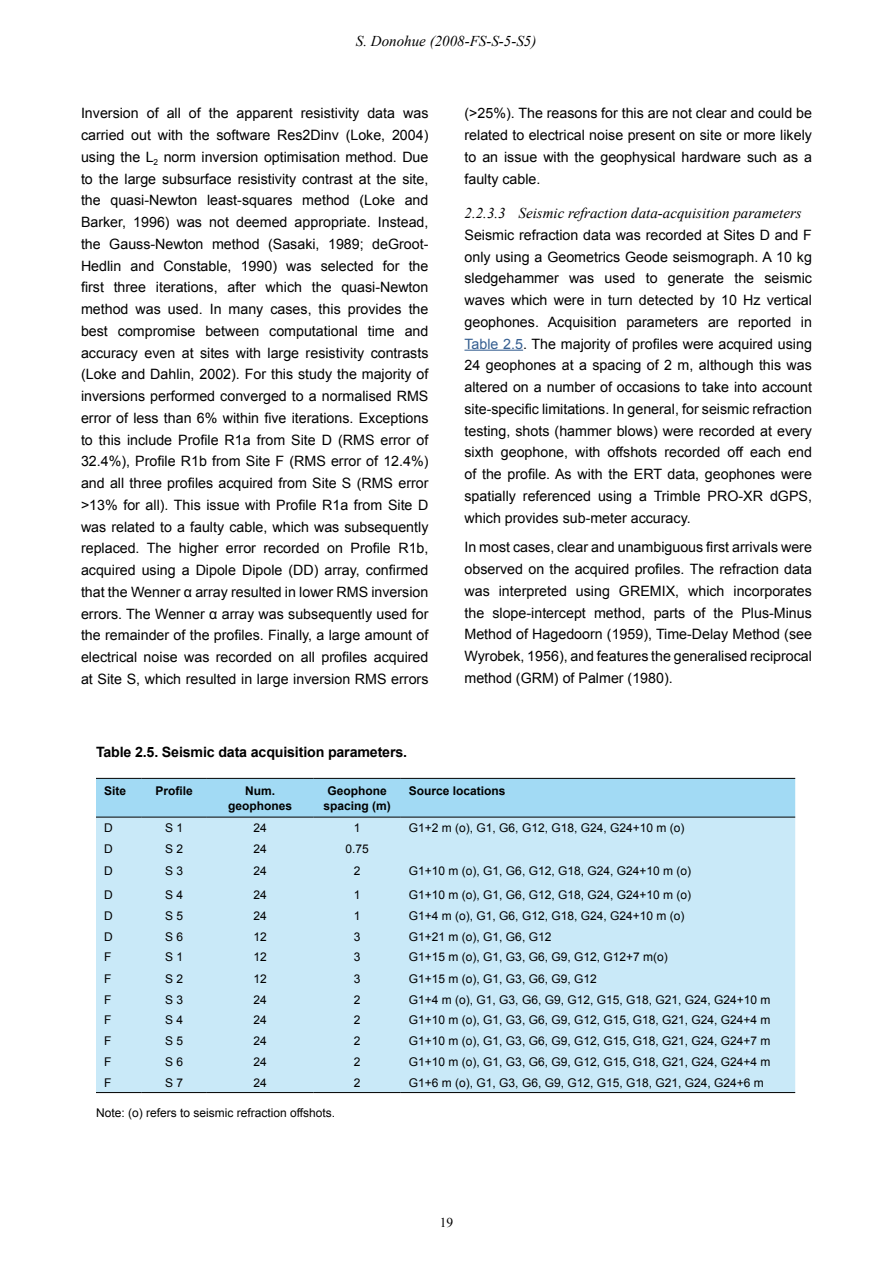
<style>
.page{position:relative;width:893px;height:1263px;background:#fff}
.page>*{position:absolute;margin:0;border:0;box-sizing:border-box;transform-origin:0 0}
.t1{font:italic 15px "Times New Roman";color:#000}
.t2{font:14.25px/21.8px "Arial";color:#000;text-align:justify}
.THpTableCaption{font:700 14.25px "Arial";letter-spacing:-.01em;color:#000}
.t3{font:13.5px "Times New Roman";color:#000}
.TLpTableLeft{font:12px "Arial";color:#000}
.CCpColumnHeadCentred{font:700 12px/15px "Arial";color:#000;text-align:center}
.TFpTableFootnote{font:12px "Arial";color:#000}
.s1{color:#365f91}
</style>
<div class="page">
<hr style="left:464px;top:350px;width:59px;height:1px;background:#365f91">
<div style="left:96px;top:779px;width:699px;height:38px;background:#a2daf4"></div>
<div style="left:96px;top:818px;width:699px;height:274px;background:#c9e9f8"></div>
<hr style="left:96px;top:778px;width:46px;height:1px;background:#000">
<hr style="left:142px;top:778px;width:65px;height:1px;background:#000">
<hr style="left:207px;top:778px;width:106px;height:1px;background:#000">
<hr style="left:313px;top:778px;width:88px;height:1px;background:#000">
<hr style="left:401px;top:778px;width:394px;height:1px;background:#000">
<hr style="left:96px;top:817px;width:46px;height:1px;background:#000">
<hr style="left:142px;top:817px;width:65px;height:1px;background:#000">
<hr style="left:207px;top:817px;width:106px;height:1px;background:#000">
<hr style="left:313px;top:817px;width:88px;height:1px;background:#000">
<hr style="left:401px;top:817px;width:394px;height:1px;background:#000">
<hr style="left:96px;top:1092px;width:46px;height:1px;background:#000">
<hr style="left:142px;top:1092px;width:65px;height:1px;background:#000">
<hr style="left:207px;top:1092px;width:106px;height:1px;background:#000">
<hr style="left:313px;top:1092px;width:88px;height:1px;background:#000">
<hr style="left:401px;top:1092px;width:394px;height:1px;background:#000">
<p class="t1" style="left:356px;top:31px;width:182px">S. Donohue (2008-FS-S-5-S5)</p>
<p class="t2" style="left:81px;top:103px;width:349px">Inversion of all of the apparent resistivity data was carried out with the software Res2Dinv (Loke, 2004) using the L<sub>2</sub> norm inversion optimisation method. Due to the large subsurface resistivity contrast at the site, the quasi-Newton least-squares method (Loke and Barker, 1996) was not deemed appropriate. Instead, the Gauss-Newton method (Sasaki, 1989; deGroot-Hedlin and Constable, 1990) was selected for the first three iterations, after which the quasi-Newton method was used. In many cases, this provides the best compromise between computational time and accuracy even at sites with large resistivity contrasts (Loke and Dahlin, 2002). For this study the majority of inversions performed converged to a normalised RMS error of less than 6% within five iterations. Exceptions to this include Profile R1a from Site D (RMS error of 32.4%), Profile R1b from Site F (RMS error of 12.4%) and all three profiles acquired from Site S (RMS error &gt;13% for all). This issue with Profile R1a from Site D was related to a faulty cable, which was subsequently replaced. The higher error recorded on Profile R1b, acquired using a Dipole Dipole (DD) array, confirmed that the Wenner α array resulted in lower RMS inversion errors. The Wenner α array was subsequently used for the remainder of the profiles. Finally, a large amount of electrical noise was recorded on all profiles acquired at Site S, which resulted in large inversion RMS errors</p>
<p class="t2" style="left:464px;top:103px;width:349px">(&gt;25%). The reasons for this are not clear and could be related to electrical noise present on site or more likely to an issue with the geophysical hardware such as a faulty cable.</p>
<p class="t1" style="left:464px;top:203px;width:339px">2.2.3.3 Seismic refraction data-acquisition parameters</p>
<p class="t2" style="left:464px;top:224px;width:349px">Seismic refraction data was recorded at Sites D and F only using a Geometrics Geode seismograph. A 10 kg sledgehammer was used to generate the seismic waves which were in turn detected by 10 Hz vertical geophones. Acquisition parameters are reported in <span class="s1">Table 2.5</span>. The majority of profiles were acquired using 24 geophones at a spacing of 2 m, although this was altered on a number of occasions to take into account site-specific limitations. In general, for seismic refraction testing, shots (hammer blows) were recorded at every sixth geophone, with offshots recorded off each end of the profile. As with the ERT data, geophones were spatially referenced using a Trimble PRO-XR dGPS, which provides sub-meter accuracy.</p>
<p class="t2" style="left:464px;top:537px;width:349px">In most cases, clear and unambiguous first arrivals were observed on the acquired profiles. The refraction data was interpreted using GREMIX, which incorporates the slope-intercept method, parts of the Plus-Minus Method of Hagedoorn (1959), Time-Delay Method (see Wyrobek, 1956), and features the generalised reciprocal method (GRM) of Palmer (1980).</p>
<p class="THpTableCaption" style="left:96px;top:742px;width:313px">Table 2.5. Seismic data acquisition parameters.</p>
<p class="CCpColumnHeadCentred" style="left:104px;top:783px;width:24px">Site</p>
<p class="CCpColumnHeadCentred" style="left:156px;top:783px;width:39px">Profile</p>
<p class="CCpColumnHeadCentred" style="left:228px;top:783px;width:66px">Num. geophones</p>
<p class="CCpColumnHeadCentred" style="left:323px;top:783px;width:69px">Geophone spacing (m)</p>
<p class="CCpColumnHeadCentred" style="left:409px;top:783px;width:98px">Source locations</p>
<p class="TLpTableLeft" style="left:104px;top:820px;width:10px">D</p>
<p class="TLpTableLeft" style="left:165px;top:820px;width:20px">S 1</p>
<p class="TLpTableLeft" style="left:253px;top:820px;width:15px">24</p>
<p class="TLpTableLeft" style="left:354px;top:820px;width:8px">1</p>
<p class="TLpTableLeft" style="left:409px;top:820px;width:277px">G1+2 m (o), G1, G6, G12, G18, G24, G24+10 m (o)</p>
<p class="TLpTableLeft" style="left:104px;top:840px;width:10px">D</p>
<p class="TLpTableLeft" style="left:165px;top:840px;width:20px">S 2</p>
<p class="TLpTableLeft" style="left:253px;top:840px;width:15px">24</p>
<p class="TLpTableLeft" style="left:345px;top:840px;width:25px">0.75</p>
<p class="TLpTableLeft" style="left:104px;top:863px;width:10px">D</p>
<p class="TLpTableLeft" style="left:165px;top:863px;width:20px">S 3</p>
<p class="TLpTableLeft" style="left:253px;top:863px;width:15px">24</p>
<p class="TLpTableLeft" style="left:354px;top:863px;width:8px">2</p>
<p class="TLpTableLeft" style="left:409px;top:863px;width:284px">G1+10 m (o), G1, G6, G12, G18, G24, G24+10 m (o)</p>
<p class="TLpTableLeft" style="left:104px;top:887px;width:10px">D</p>
<p class="TLpTableLeft" style="left:165px;top:887px;width:20px">S 4</p>
<p class="TLpTableLeft" style="left:253px;top:887px;width:15px">24</p>
<p class="TLpTableLeft" style="left:354px;top:887px;width:8px">1</p>
<p class="TLpTableLeft" style="left:409px;top:887px;width:284px">G1+10 m (o), G1, G6, G12, G18, G24, G24+10 m (o)</p>
<p class="TLpTableLeft" style="left:104px;top:908px;width:10px">D</p>
<p class="TLpTableLeft" style="left:165px;top:908px;width:20px">S 5</p>
<p class="TLpTableLeft" style="left:253px;top:908px;width:15px">24</p>
<p class="TLpTableLeft" style="left:354px;top:908px;width:8px">1</p>
<p class="TLpTableLeft" style="left:409px;top:908px;width:277px">G1+4 m (o), G1, G6, G12, G18, G24, G24+10 m (o)</p>
<p class="TLpTableLeft" style="left:104px;top:929px;width:10px">D</p>
<p class="TLpTableLeft" style="left:165px;top:929px;width:20px">S 6</p>
<p class="TLpTableLeft" style="left:253px;top:929px;width:15px">12</p>
<p class="TLpTableLeft" style="left:354px;top:929px;width:8px">3</p>
<p class="TLpTableLeft" style="left:409px;top:929px;width:144px">G1+21 m (o), G1, G6, G12</p>
<p class="TLpTableLeft" style="left:104px;top:949px;width:9px">F</p>
<p class="TLpTableLeft" style="left:165px;top:949px;width:20px">S 1</p>
<p class="TLpTableLeft" style="left:253px;top:949px;width:15px">12</p>
<p class="TLpTableLeft" style="left:354px;top:949px;width:8px">3</p>
<p class="TLpTableLeft" style="left:409px;top:949px;width:260px">G1+15 m (o), G1, G3, G6, G9, G12, G12+7 m(o)</p>
<p class="TLpTableLeft" style="left:104px;top:971px;width:9px">F</p>
<p class="TLpTableLeft" style="left:165px;top:971px;width:20px">S 2</p>
<p class="TLpTableLeft" style="left:253px;top:971px;width:15px">12</p>
<p class="TLpTableLeft" style="left:354px;top:971px;width:8px">3</p>
<p class="TLpTableLeft" style="left:409px;top:971px;width:189px">G1+15 m (o), G1, G3, G6, G9, G12</p>
<p class="TLpTableLeft" style="left:104px;top:991px;width:9px">F</p>
<p class="TLpTableLeft" style="left:165px;top:991px;width:20px">S 3</p>
<p class="TLpTableLeft" style="left:253px;top:991px;width:15px">24</p>
<p class="TLpTableLeft" style="left:354px;top:991px;width:8px">2</p>
<p class="TLpTableLeft" style="left:409px;top:991px;width:363px">G1+4 m (o), G1, G3, G6, G9, G12, G15, G18, G21, G24, G24+10 m</p>
<p class="TLpTableLeft" style="left:104px;top:1012px;width:9px">F</p>
<p class="TLpTableLeft" style="left:165px;top:1012px;width:20px">S 4</p>
<p class="TLpTableLeft" style="left:253px;top:1012px;width:15px">24</p>
<p class="TLpTableLeft" style="left:354px;top:1012px;width:8px">2</p>
<p class="TLpTableLeft" style="left:409px;top:1012px;width:363px">G1+10 m (o), G1, G3, G6, G9, G12, G15, G18, G21, G24, G24+4 m</p>
<p class="TLpTableLeft" style="left:104px;top:1033px;width:9px">F</p>
<p class="TLpTableLeft" style="left:165px;top:1033px;width:20px">S 5</p>
<p class="TLpTableLeft" style="left:253px;top:1033px;width:15px">24</p>
<p class="TLpTableLeft" style="left:354px;top:1033px;width:8px">2</p>
<p class="TLpTableLeft" style="left:409px;top:1033px;width:363px">G1+10 m (o), G1, G3, G6, G9, G12, G15, G18, G21, G24, G24+7 m</p>
<p class="TLpTableLeft" style="left:104px;top:1054px;width:9px">F</p>
<p class="TLpTableLeft" style="left:165px;top:1054px;width:20px">S 6</p>
<p class="TLpTableLeft" style="left:253px;top:1054px;width:15px">24</p>
<p class="TLpTableLeft" style="left:354px;top:1054px;width:8px">2</p>
<p class="TLpTableLeft" style="left:409px;top:1054px;width:363px">G1+10 m (o), G1, G3, G6, G9, G12, G15, G18, G21, G24, G24+4 m</p>
<p class="TLpTableLeft" style="left:104px;top:1074px;width:9px">F</p>
<p class="TLpTableLeft" style="left:165px;top:1074px;width:20px">S 7</p>
<p class="TLpTableLeft" style="left:253px;top:1074px;width:15px">24</p>
<p class="TLpTableLeft" style="left:354px;top:1074px;width:8px">2</p>
<p class="TLpTableLeft" style="left:409px;top:1074px;width:356px">G1+6 m (o), G1, G3, G6, G9, G12, G15, G18, G21, G24, G24+6 m</p>
<p class="TFpTableFootnote" style="left:96px;top:1105px;width:241px">Note: (o) refers to seismic refraction offshots.</p>
<p class="t3" style="left:440px;top:1213px;width:15px">19</p>
</div>
